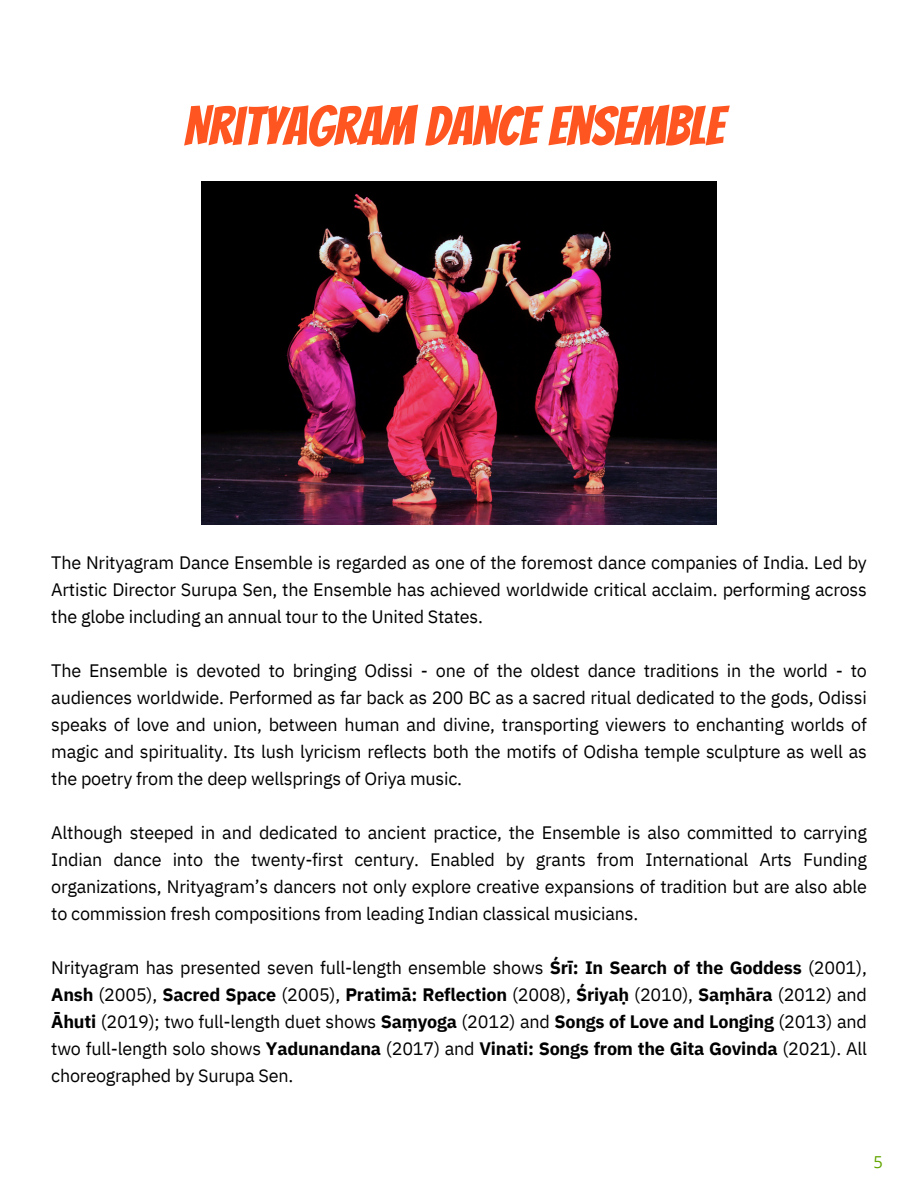
<style>
.page{position:relative;width:918px;height:1188px;background:#fff}
.page>*{position:absolute;margin:0;border:0;box-sizing:border-box;transform-origin:0 0}
.t1{font:54px "Bangers";color:#ff5621}
.t2{font:18px/27px "IBM Plex Sans";letter-spacing:-.01em;color:#000;text-align:justify}
.t3{font:16.5px "Open Sans";color:#62a600}
.s1{font-weight:700}
</style>
<div class="page">
<img style="left:201px;top:181px;width:516px;height:343px">
<h1 class="t1" style="left:184px;top:98px;width:541px">NRITYAGRAM DANCE ENSEMBLE</h1>
<p class="t2" style="left:51px;top:549px;width:817px">The Nrityagram Dance Ensemble is regarded as one of the foremost dance companies of India. Led by Artistic Director Surupa Sen, the Ensemble has achieved worldwide critical acclaim. performing across the globe including an annual tour to the United States.</p>
<p class="t2" style="left:51px;top:657px;width:817px">The Ensemble is devoted to bringing Odissi - one of the oldest dance traditions in the world - to audiences worldwide. Performed as far back as 200 BC as a sacred ritual dedicated to the gods, Odissi speaks of love and union, between human and divine, transporting viewers to enchanting worlds of magic and spirituality. Its lush lyricism reflects both the motifs of Odisha temple sculpture as well as the poetry from the deep wellsprings of Oriya music.</p>
<p class="t2" style="left:51px;top:819px;width:817px">Although steeped in and dedicated to ancient practice, the Ensemble is also committed to carrying Indian dance into the twenty-first century. Enabled by grants from International Arts Funding organizations, Nrityagram’s dancers not only explore creative expansions of tradition but are also able to commission fresh compositions from leading Indian classical musicians.</p>
<p class="t2" style="left:51px;top:954px;width:817px">Nrityagram has presented seven full-length ensemble shows <span class="s1">Śrī: In Search of the Goddess</span> (2001), <span class="s1">Ansh</span> (2005), <span class="s1">Sacred Space</span> (2005), <span class="s1">Pratimā: Reflection</span> (2008), <span class="s1">Śriyaḥ</span> (2010), <span class="s1">Saṃ hāra</span> (2012) and <span class="s1">Āhuti</span> (2019); two full-length duet shows <span class="s1">Saṃyoga</span> (2012) and <span class="s1">Songs of Love and Longing</span> (2013) and two full-length solo shows <span class="s1">Yadunandana</span> (2017) and <span class="s1">Vinati: Songs from the Gita Govinda</span> (2021). All choreographed by Surupa Sen.</p>
<p class="t3" style="left:873px;top:1150px;width:11px">5</p>
</div>
